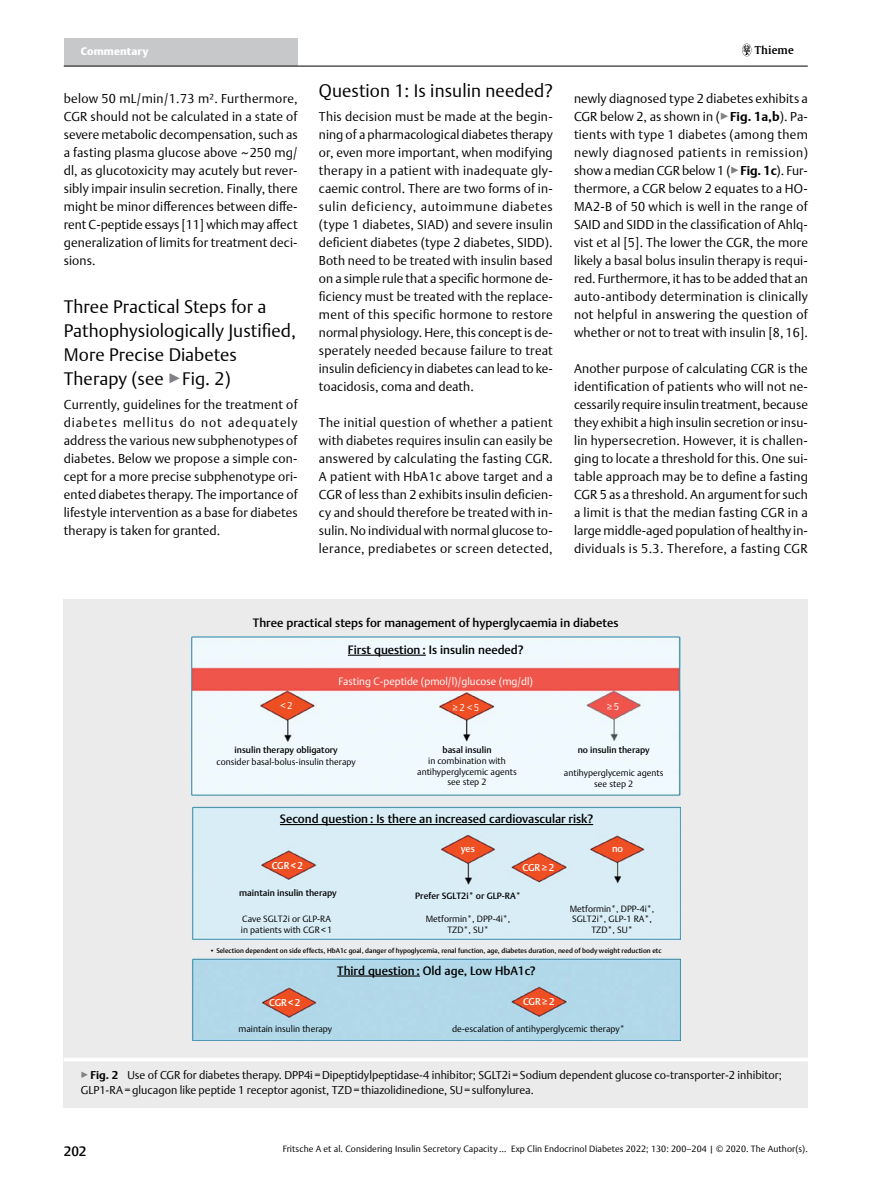
<style>
.page{position:relative;width:893px;height:1191px;background:#fff}
.page>*{position:absolute;margin:0;border:0;box-sizing:border-box;transform-origin:0 0}
.t1{font:300 18px/24px "Thieme Argo 2011";letter-spacing:.005em;color:#000}
.t2{font:500 13.5px "Thieme Argo 2011";color:#000}
.t3{font:300 12.75px/18px "Thieme Argo 2011";letter-spacing:.01em;color:#000;text-align:justify}
.t4{font:500 12px "Thieme Argo 2011";color:#000}
.t5{font:300 11.25px/15px "Thieme Argo 2011";color:#000}
.t6{font:900 10.8px "Thieme Argo 2011";letter-spacing:.01em;color:#fff}
.t7{font:600 10.8px "Thieme Gulliver 2011";letter-spacing:.01em;color:#000}
.t8{font:300 10.5px "Thieme Argo 2011";color:#fff}
.t9{font:500 9.75px "Thieme Argo 2011";letter-spacing:-.005em;color:#fff}
.t10{font:300 9.75px "Thieme Argo 2011";color:#fff}
.t11{font:300 9px/10.8px "Thieme Argo 2011";color:#000;text-align:center}
.t12{font:500 9px "Thieme Argo 2011";color:#000}
.t13{font:500 6.75px "Thieme Argo 2011";color:#000}
.s1{color:#808285}
.s2{font-weight:700}
</style>
<div class="page">
<div style="left:64px;top:38px;width:234px;height:28px;background:#c7c8ca"></div>
<hr style="left:64px;top:66px;width:744px;height:1px;background:#000">
<svg style="left:742px;top:44px;width:9px;height:12px"></svg>
<div style="left:64px;top:600px;width:744px;height:457px;background:#ebebec"></div>
<img style="left:191px;top:637px;width:489px;height:403px">
<hr style="left:348px;top:654px;width:78px;height:2px;background:#000">
<hr style="left:280px;top:824px;width:313px;height:1px;background:#000">
<hr style="left:337px;top:975px;width:83px;height:1px;background:#000">
<div style="left:64px;top:1057px;width:744px;height:50px;background:#ebebec"></div>
<hr style="left:64px;top:1058px;width:744px;height:3px;background:#fff">
<p class="t6" style="left:81px;top:44px;width:69px">Commentary</p>
<p class="t7" style="left:755px;top:42px;width:40px">Thieme</p>
<p class="t3" style="left:64px;top:89px;width:235px">below 50 mL/min/1.73 m². Furthermore, CGR should not be calculated in a state of severe metabolic decompensation, such as a fasting plasma glucose above ~250 mg/ dl, as glucotoxicity may acutely but rever&shy;sibly impair insulin secretion. Finally, there might be minor differences between diffe&shy;rent C-peptide essays [11] which may affect generalization of limits for treatment deci&shy;sions.</p>
<h1 class="t1" style="left:64px;top:294px;width:234px">Three Practical Steps for a<br>Pathophysiologically Justified,<br>More Precise Diabetes<br>Therapy (see <span class="s1">▶</span>Fig. 2)</h1>
<p class="t3" style="left:64px;top:395px;width:235px">Currently, guidelines for the treatment of diabetes mellitus do not adequately address the various new subphenotypes of diabetes. Below we propose a simple con&shy;cept for a more precise subphenotype ori&shy;ented diabetes therapy. The importance of lifestyle intervention as a base for diabetes therapy is taken for granted.</p>
<h1 class="t1" style="left:319px;top:78px;width:235px">Question 1: Is insulin needed?</h1>
<p class="t3" style="left:319px;top:107px;width:235px">This decision must be made at the begin&shy;ning of a pharmacological diabetes therapy or, even more important, when modifying therapy in a patient with inadequate gly&shy;caemic control. There are two forms of in&shy;sulin deficiency, autoimmune diabetes (type 1 diabetes, SIAD) and severe insulin deficient diabetes (type 2 diabetes, SIDD).<br>Both need to be treated with insulin based on a simple rule that a specific hormone de&shy;ficiency must be treated with the replace&shy;ment of this specific hormone to restore normal physiology. Here, this concept is de&shy;sperately needed because failure to treat insulin deficiency in diabetes can lead to ke&shy;toacidosis, coma and death.</p>
<p class="t3" style="left:319px;top:413px;width:235px">The initial question of whether a patient with diabetes requires insulin can easily be answered by calculating the fasting CGR.<br>A patient with HbA1c above target and a CGR of less than 2 exhibits insulin deficien&shy;cy and should therefore be treated with in&shy;sulin. No individual with normal glucose to&shy;lerance, prediabetes or screen detected,</p>
<p class="t3" style="left:574px;top:89px;width:235px">newly diagnosed type 2 diabetes exhibits a CGR below 2, as shown in (<span class="s1">▶</span><span class="s2">Fig. 1a,b</span>). Pa&shy;tients with type 1 diabetes (among them newly diagnosed patients in remission) show a median CGR below 1 (<span class="s1">▶</span><span class="s2">Fig. 1c</span>). Fur&shy;thermore, a CGR below 2 equates to a HO-MA2-B of 50 which is well in the range of SAID and SIDD in the classification of Ahlq&shy;vist et al [5]. The lower the CGR, the more likely a basal bolus insulin therapy is requi&shy;red. Furthermore, it has to be added that an auto-antibody determination is clinically not helpful in answering the question of whether or not to treat with insulin [8, 16].</p>
<p class="t3" style="left:574px;top:359px;width:235px">Another purpose of calculating CGR is the identification of patients who will not ne&shy;cessarily require insulin treatment, because they exhibit a high insulin secretion or insu&shy;lin hypersecretion. However, it is challen&shy;ging to locate a threshold for this. One sui&shy;table approach may be to define a fasting CGR 5 as a threshold. An argument for such a limit is that the median fasting CGR in a large middle-aged population of healthy in&shy;dividuals is 5.3. Therefore, a fasting CGR</p>
<p class="t4" style="left:253px;top:615px;width:367px">Three practical steps for management of hyperglycaemia in diabetes</p>
<p class="t4" style="left:348px;top:641px;width:177px">First question : Is insulin needed?</p>
<p class="t8" style="left:338px;top:674px;width:196px">Fasting C-peptide (pmol/l)/glucose (mg/dl)</p>
<p class="t10" style="left:280px;top:699px;width:14px">&lt;2</p>
<p class="t10" style="left:452px;top:701px;width:28px">≥2&lt;5</p>
<p class="t10" style="left:607px;top:700px;width:14px">≥5</p>
<p class="t12" style="left:235px;top:744px;width:105px">insulin therapy obligatory</p>
<p class="t11" style="left:216px;top:756px;width:141px">consider basal-bolus-insulin therapy</p>
<p class="t12" style="left:578px;top:744px;width:73px">no insulin therapy</p>
<p class="t11" style="left:564px;top:767px;width:101px">antihyperglycemic agents see step 2</p>
<p class="t4" style="left:280px;top:811px;width:315px">Second question : Is there an increased cardiovascular risk?</p>
<p class="t9" style="left:272px;top:859px;width:33px">CGR&lt;2</p>
<p class="t12" style="left:442px;top:744px;width:51px">basal insulin</p>
<p class="t11" style="left:417px;top:755px;width:101px">in combination with antihyperglycemic agents see step 2</p>
<p class="t9" style="left:461px;top:842px;width:16px">yes</p>
<p class="t9" style="left:612px;top:842px;width:13px">no</p>
<p class="t9" style="left:522px;top:860px;width:33px">CGR≥2</p>
<p class="t12" style="left:239px;top:886px;width:99px">maintain insulin therapy</p>
<p class="t11" style="left:241px;top:913px;width:93px;text-align:left">Cave SGLT2i or GLP-RA in patients with CGR&lt; 1</p>
<p class="t12" style="left:415px;top:889px;width:107px">Prefer SGLT2i* or GLP-RA*</p>
<p class="t11" style="left:426px;top:913px;width:86px">Metformin*, DPP-4i*,<br>TZD*, SU*</p>
<p class="t11" style="left:570px;top:902px;width:86px">Metformin*, DPP-4i*,<br>SGLT2i*, GLP-1 RA*,<br>TZD*, SU*</p>
<p class="t13" style="left:210px;top:946px;width:453px">• Selection dependent on side effects, HbA1c goal, danger of hypoglycemia, renal function, age, diabetes duration, need of body weight reduction etc</p>
<p class="t9" style="left:269px;top:996px;width:33px">CGR&lt;2</p>
<p class="t4" style="left:337px;top:962px;width:200px">Third question : Old age, Low HbA1c?</p>
<p class="t9" style="left:523px;top:995px;width:33px">CGR≥2</p>
<p class="t11" style="left:239px;top:1023px;width:95px">maintain insulin therapy</p>
<p class="t11" style="left:452px;top:1023px;width:174px">de-escalation of antihyperglycemic therapy*</p>
<p class="t5" style="left:81px;top:1067px;width:703px"><span class="s1">▶</span><span class="s2">Fig. 2</span> Use of CGR for diabetes therapy. DPP4i=Dipeptidylpeptidase-4 inhibitor; SGLT2i=Sodium dependent glucose co-transporter-2 inhibitor;<br>GLP1-RA=glucagon like peptide 1 receptor agonist, TZD=thiazolidinedione, SU=sulfonylurea.</p>
<p class="t2" style="left:64px;top:1142px;width:24px">202</p>
<p class="t11" style="left:283px;top:1143px;width:527px">Fritsche A et al. Considering Insulin Secretory Capacity … Exp Clin Endocrinol Diabetes 2022; 130: 200–204 | © 2020. The Author(s).</p>
</div>
